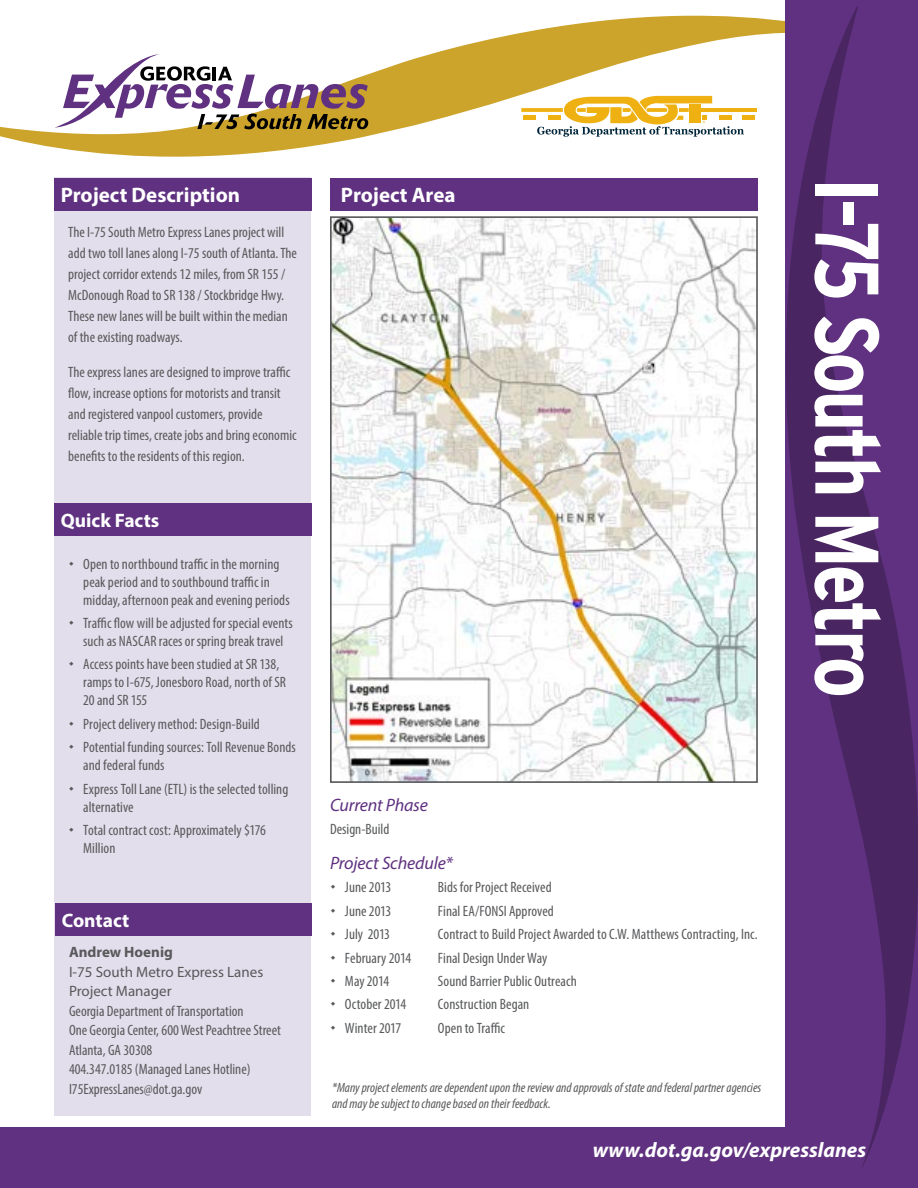
<style>
.page{position:relative;width:918px;height:1188px;background:#fff}
.page>*{position:absolute;margin:0;border:0;box-sizing:border-box;transform-origin:0 0}
.t1{font:700 condensed 90px "Interstate";letter-spacing:-.04em;color:#fff}
.t2{font:700 21px "Myriad Pro";color:#fff}
.t3{font:italic 700 21px "Myriad Pro";color:#fff}
.t4{font:700 19.5px "Myriad Pro";color:#fff}
.t5{font:italic 18px "Myriad Pro";letter-spacing:-.01em;color:#5f3180}
.t6{font:condensed 15px/21px "Myriad Pro";color:#58595b}
.t7{font:15px/19.5px "Myriad Pro";color:#58595b}
.t8{font:700 15px "Myriad Pro";color:#58595b}
.t9{font:italic condensed 13.5px/16.2px "Myriad Pro";color:#58595b}
</style>
<div class="page">
<svg style="left:0;top:15px;width:755px;height:163px"></svg>
<div style="left:0;top:1128px;width:918px;height:60px;background:#5f3180"></div>
<div style="left:55px;top:178px;width:256px;height:938px;background:#e3deeb"></div>
<div style="left:785px;top:0;width:133px;height:1188px;background:#5f3180"></div>
<svg style="left:755px;top:6px;width:163px;height:1161px"></svg>
<img style="left:333px;top:219px;width:422px;height:561px">
<div style="left:330px;top:216px;width:428px;height:567px;border:2px solid #58595b"></div>
<div style="left:55px;top:903px;width:257px;height:33px;background:#5f3180"></div>
<div style="left:330px;top:178px;width:428px;height:33px;background:#5f3180"></div>
<div style="left:54px;top:178px;width:258px;height:33px;background:#5f3180"></div>
<div style="left:54px;top:504px;width:258px;height:32px;background:#5f3180"></div>
<hr style="left:742px;top:116px;width:12px;height:4px;background:#eeb111">
<hr style="left:702px;top:108px;width:55px;height:4px;background:#eeb111">
<svg style="left:521px;top:96px;width:223px;height:41px"></svg>
<svg style="left:55px;top:54px;width:313px;height:75px"></svg>
<h2 class="t2" style="left:61px;top:182px;width:181px">Project Description</h2>
<h2 class="t2" style="left:341px;top:182px;width:116px">Project Area</h2>
<p class="t6" style="left:68px;top:221px;width:230px">The I-75 South Metro Express Lanes project will add two toll lanes along I-75 south of Atlanta. The project corridor extends 12 miles, from SR 155 / McDonough Road to SR 138 / Stockbridge Hwy.<br>These new lanes will be built within the median of the existing roadways.</p>
<p class="t6" style="left:68px;top:361px;width:230px">The express lanes are designed to improve traffic flow, increase options for motorists and transit and registered vanpool customers, provide reliable trip times, create jobs and bring economic benefits to the residents of this region.</p>
<h3 class="t4" style="left:61px;top:508px;width:100px">Quick Facts</h3>
<p class="t6" style="left:83px;top:554px;width:208px;line-height:18px">Open to northbound traffic in the morning peak period and to southbound traffic in midday,afternoon peak and evening periods</p>
<p class="t6" style="left:83px;top:614px;width:211px;line-height:18px">Traffic flow will be adjusted for special events such as NASCAR races or spring break travel</p>
<p class="t6" style="left:83px;top:655px;width:204px;line-height:18px">Access points have been studied at SR 138, ramps to I-675, Jonesboro Road, north of SR<br>20 and SR 155</p>
<p class="t6" style="left:83px;top:712px;width:214px;line-height:23.4px">Project delivery method: Design-Build<br>Potential funding sources: Toll Revenue Bonds</p>
<p class="t6" style="left:83px;top:753px;width:207px;line-height:23.4px">and federal funds<br>Express Toll Lane (ETL) is the selected tolling</p>
<p class="t6" style="left:83px;top:795px;width:184px;line-height:23.4px">alternative<br>Total contract cost: Approximately $176</p>
<p class="t6" style="left:83px;top:837px;width:34px">Million</p>
<h3 class="t4" style="left:62px;top:908px;width:69px">Contact</h3>
<p class="t8" style="left:69px;top:942px;width:105px">Andrew Hoenig</p>
<p class="t7" style="left:69px;top:962px;width:196px">I-75 South Metro Express Lanes<br>Project Manager</p>
<p class="t6" style="left:69px;top:1001px;width:213px;line-height:19.5px">Georgia Department of Transportation<br>One Georgia Center, 600 West Peachtree Street Atlanta, GA 30308<br>404.347.0185 (Managed Lanes Hotline)<br>I75ExpressLanes@dot.ga.gov</p>
<p class="t5" style="left:330px;top:793px;width:99px">Current Phase</p>
<p class="t6" style="left:330px;top:818px;width:61px">Design-Build</p>
<p class="t5" style="left:330px;top:852px;width:125px">Project Schedule*</p>
<p class="t6" style="left:345px;top:877px;width:48px">June 2013</p>
<p class="t6" style="left:438px;top:877px;width:115px">Bids for Project Received</p>
<p class="t6" style="left:345px;top:900px;width:48px">June 2013</p>
<p class="t6" style="left:438px;top:900px;width:117px">Final EA/FONSI Approved</p>
<p class="t6" style="left:345px;top:924px;width:47px">July 2013</p>
<p class="t6" style="left:438px;top:924px;width:321px">Contract to Build Project Awarded to C.W. Matthews Contracting, Inc.</p>
<p class="t6" style="left:345px;top:947px;width:68px">February 2014</p>
<p class="t6" style="left:438px;top:947px;width:111px">Final Design Under Way</p>
<p class="t6" style="left:345px;top:970px;width:46px">May 2014</p>
<p class="t6" style="left:438px;top:970px;width:140px">Sound Barrier Public Outreach</p>
<p class="t6" style="left:345px;top:994px;width:63px">October 2014</p>
<p class="t6" style="left:438px;top:994px;width:93px">Construction Began</p>
<p class="t6" style="left:345px;top:1017px;width:58px">Winter 2017</p>
<p class="t6" style="left:438px;top:1017px;width:69px">Open to Traffic</p>
<p class="t9" style="left:332px;top:1079px;width:431px">*Many project elements are dependent upon the review and approvals of state and federal partner agencies and may be subject to change based on their feedback.</p>
<h1 class="t1" style="left:897px;top:178px;width:522px;rotate:90deg">I-75 South Metro</h1>
<h2 class="t3" style="left:593px;top:1136px;width:275px">www.dot.ga.gov/expresslanes</h2>
</div>
